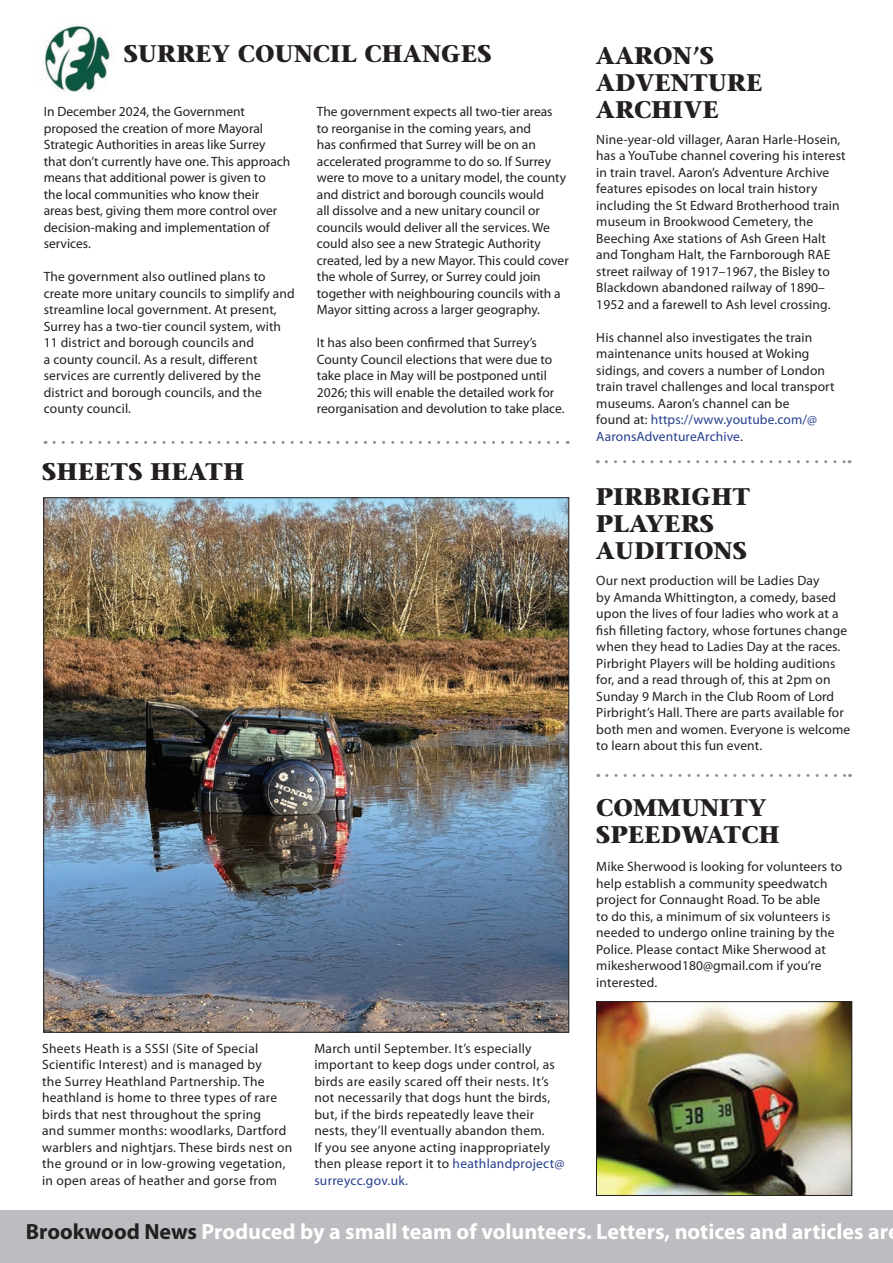
<style>
.page{position:relative;width:893px;height:1263px;background:#fff}
.page>*{position:absolute;margin:0;border:0;box-sizing:border-box;transform-origin:0 0}
.t1{font:700 24px/27px "Stone Serif";color:#231f20}
.t2{font:700 22.05px "Myriad Pro";color:#fff}
.t3{font:13.5px/16.5px "Myriad Pro";letter-spacing:.01em;color:#231f20}
.s1{color:#253f8e}
.s2{color:#231f20}
</style>
<div class="page">
<img style="left:44px;top:24px;width:67px;height:68px">
<img style="left:46px;top:500px;width:521px;height:530px">
<svg style="left:54px;top:441px;width:514px;height:3px"></svg>
<svg style="left:606px;top:460px;width:244px;height:3px"></svg>
<svg style="left:607px;top:774px;width:244px;height:3px"></svg>
<img style="left:598px;top:1003px;width:252px;height:191px">
<div style="left:596px;top:1001px;width:256px;height:195px;border:1px solid #231f20"></div>
<div style="left:0;top:1210px;width:893px;height:53px;background:#bcbdc0"></div>
<h1 class="t1" style="left:124px;top:40px;width:369px">SURREY COUNCIL CHANGES</h1>
<p class="t3" style="left:44px;top:103px;width:248px">In December 2024, the Government proposed the creation of more Mayoral Strategic Authorities in areas like Surrey that don’t currently have one. This approach means that additional power is given to<br>the local communities who know their areas best, giving them more control over decision-making and implementation of services.</p>
<p class="t3" style="left:44px;top:268px;width:253px">The government also outlined plans to create more unitary councils to simplify and streamline local government. At present, Surrey has a two-tier council system, with 11 district and borough councils and<br>a county council. As a result, different services are currently delivered by the district and borough councils, and the county council.</p>
<h1 class="t1" style="left:42px;top:458px;width:204px">SHEETS HEATH</h1>
<p class="t3" style="left:317px;top:103px;width:253px">The government expects all two-tier areas<br>to reorganise in the coming years, and<br>has confirmed that Surrey will be on an accelerated programme to do so. If Surrey were to move to a unitary model, the county and district and borough councils would<br>all dissolve and a new unitary council or councils would deliver all the services. We could also see a new Strategic Authority created, led by a new Mayor. This could cover the whole of Surrey, or Surrey could join together with neighbouring councils with a Mayor sitting across a larger geography.</p>
<p class="t3" style="left:317px;top:334px;width:249px">It has also been confirmed that Surrey’s County Council elections that were due to take place in May will be postponed until 2026; this will enable the detailed work for reorganisation and devolution to take place.</p>
<p class="t3" style="left:42px;top:1040px;width:252px">Sheets Heath is a SSSI (Site of Special Scientific Interest) and is managed by<br>the Surrey Heathland Partnership. The heathland is home to three types of rare birds that nest throughout the spring<br>and summer months: woodlarks, Dartford warblers and nightjars. These birds nest on the ground or in low-growing vegetation, in open areas of heather and gorse from</p>
<p class="t3" style="left:314px;top:1040px;width:252px">March until September. It’s especially important to keep dogs under control, as birds are easily scared off their nests. It’s not necessarily that dogs hunt the birds, but, if the birds repeatedly leave their nests, they’ll eventually abandon them.<br>If you see anyone acting inappropriately then please report it to <span class="s1">heathlandproject@ surreycc.gov.uk.</span></p>
<h1 class="t1" style="left:596px;top:42px;width:168px">AARON’S<br>ADVENTURE<br>ARCHIVE</h1>
<p class="t3" style="left:596px;top:131px;width:251px">Nine-year-old villager, Aaran Harle-Hosein, has a YouTube channel covering his interest in train travel. Aaron’s Adventure Archive features episodes on local train history including the St Edward Brotherhood train museum in Brookwood Cemetery, the Beeching Axe stations of Ash Green Halt and Tongham Halt, the Farnborough RAE street railway of 1917–1967, the Bisley to Blackdown abandoned railway of 1890– 1952 and a farewell to Ash level crossing.</p>
<p class="t3" style="left:596px;top:328px;width:240px">His channel also investigates the train maintenance units housed at Woking sidings, and covers a number of London train travel challenges and local transport museums. Aaron’s channel can be<br>found at: <span class="s1">https://www.youtube.com/@ AaronsAdventureArchive</span>.</p>
<h1 class="t1" style="left:596px;top:483px;width:156px">PIRBRIGHT<br>PLAYERS<br>AUDITIONS</h1>
<p class="t3" style="left:596px;top:572px;width:255px">Our next production will be Ladies Day<br>by Amanda Whittington, a comedy, based upon the lives of four ladies who work at a fish filleting factory, whose fortunes change when they head to Ladies Day at the races.<br>Pirbright Players will be holding auditions for, and a read through of, this at 2pm on Sunday 9 March in the Club Room of Lord Pirbright’s Hall. There are parts available for both men and women. Everyone is welcome to learn about this fun event.</p>
<h1 class="t1" style="left:596px;top:794px;width:185px">COMMUNITY<br>SPEEDWATCH</h1>
<p class="t3" style="left:596px;top:858px;width:248px">Mike Sherwood is looking for volunteers to help establish a community speedwatch project for Connaught Road. To be able<br>to do this, a minimum of six volunteers is needed to undergo online training by the Police. Please contact Mike Sherwood at mikesherwood180@gmail.com if you’re interested.</p>
<h2 class="t2" style="left:26px;top:1217px;width:864px"><span class="s2">Brookwood News</span> Produced by a small team of volunteers. Letters, notices and articles ar</h2>
</div>
